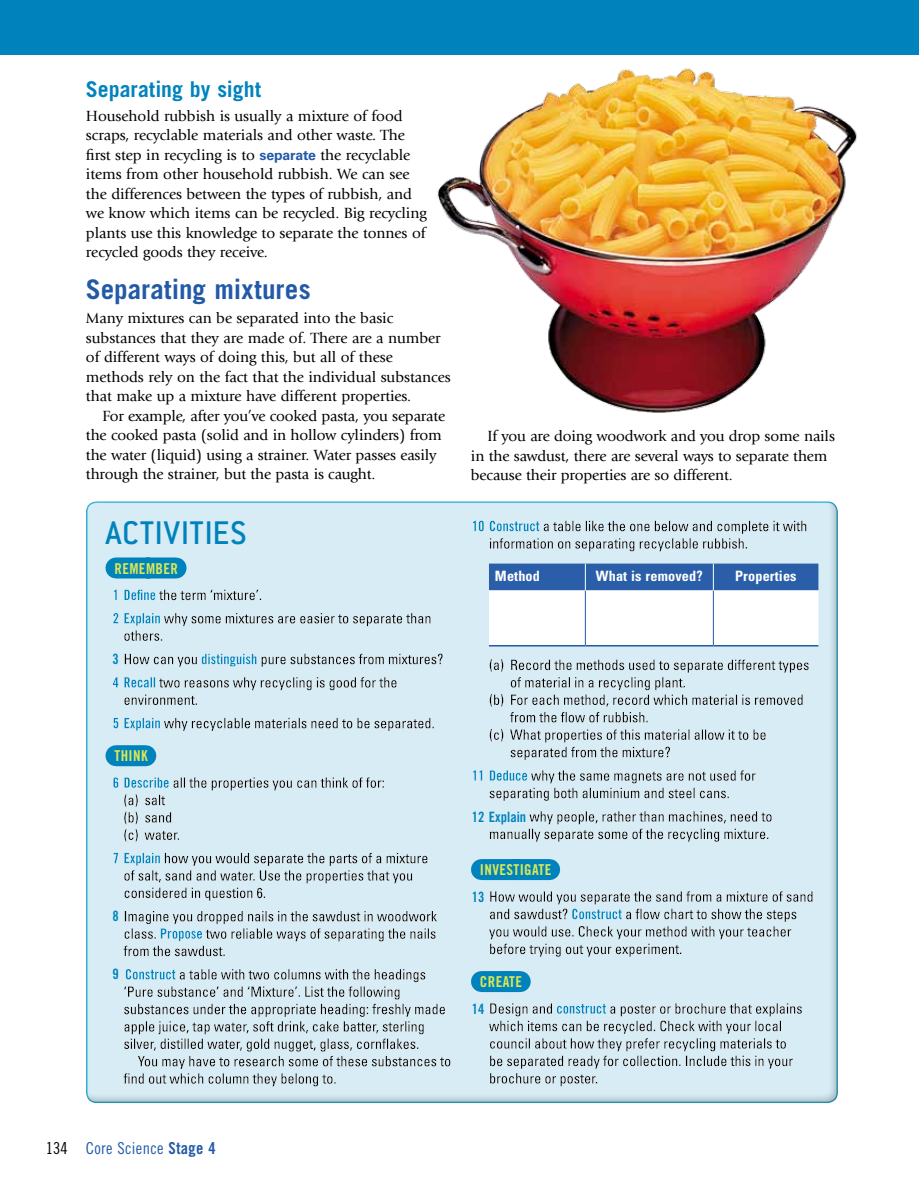
<style>
.page{position:relative;width:919px;height:1187px;background:#fff}
.page>*{position:absolute;margin:0;border:0;box-sizing:border-box;transform-origin:0 0}
.t1{font:500 36px "Conduit ITC Std";letter-spacing:.01em;color:#0083bd}
.t2{font:700 27px "Trade Gothic LT Std";letter-spacing:.005em;color:#235aa7}
.t3{font:700 21.75px "Trade Gothic LT Std";color:#0083bd}
.t4{font:16.5px "Trade Gothic LT Std Cn 18";letter-spacing:.02em;color:#235aa7}
.t5{font:15.3px/19.5px "Giovanni Std";letter-spacing:-.005em;color:#000}
.t6{font:15px "Trade Gothic LT Std Bd Cn 20";letter-spacing:.025em;color:#dae853}
.t7{font:700 condensed 14.25px "Univers LT Std";letter-spacing:.01em;color:#fff}
.t8{font:14.25px "Trade Gothic LT Std Bd Cn 20";color:#0083bd}
.s1{font-family:"Univers LT Std";font-weight:700;font-size:14.1px;color:#235aa7}
.s2{color:#000}
.s3{font-family:"Trade Gothic LT Std Bd Cn 20"}
</style>
<div class="page">
<div style="left:0;top:0;width:918px;height:54px;background:#0083bd"></div>
<div style="left:85px;top:499px;width:753px;height:604px;background:#000;opacity:.3"></div>
<img style="left:437px;top:68px;width:420px;height:345px">
<h3 class="t3" style="left:86px;top:76px;width:177px">Separating by sight</h3>
<p class="t5" style="left:86px;top:106px;width:342px">Household rubbish is usually a mixture of food scraps, recyclable materials and other waste. The first step in recycling is to <span class="s1">separate</span> the recyclable items from other household rubbish. We can see the differences between the types of rubbish, and we know which items can be recycled. Big recycling plants use this knowledge to separate the tonnes of recycled goods they receive.</p>
<h2 class="t2" style="left:86px;top:273px;width:226px">Separating mixtures</h2>
<p class="t5" style="left:86px;top:309px;width:366px">Many mixtures can be separated into the basic substances that they are made of. There are a number of different ways of doing this, but all of these methods rely on the fact that the individual substances that make up a mixture have different properties.</p>
<p class="t5" style="left:86px;top:406px;width:361px;text-indent:16px">For example, after you’ve cooked pasta, you separate the cooked pasta (solid and in hollow cylinders) from the water (liquid) using a strainer. Water passes easily through the strainer, but the pasta is caught.</p>
<h1 class="t1" style="left:105px;top:510px;width:143px">ACTIVITIES</h1>
<p class="t6" style="left:114px;top:559px;width:63px">REMEMBER</p>
<p class="t5" style="left:471px;top:426px;width:365px;text-indent:16px">If you are doing woodwork and you drop some nails in the sawdust, there are several ways to separate them because their properties are so different.</p>
<p class="t7" style="left:495px;top:567px;width:47px">Method</p>
<p class="t7" style="left:596px;top:567px;width:108px">What is removed?</p>
<p class="t7" style="left:735px;top:567px;width:63px">Properties</p>
<p class="t8" style="left:113px;top:650px;width:8px">3</p>
<p class="t6" style="left:114px;top:746px;width:35px">THINK</p>
<p class="t8" style="left:113px;top:907px;width:8px">8</p>
<p class="t8" style="left:113px;top:965px;width:8px">9</p>
<p class="t8" style="left:472px;top:807px;width:56px">12 EXPLAIN</p>
<p class="t6" style="left:480px;top:860px;width:73px">INVESTIGATE</p>
<p class="t8" style="left:472px;top:887px;width:14px">13</p>
<p class="t6" style="left:480px;top:972px;width:44px">CREATE</p>
<p class="t8" style="left:472px;top:999px;width:14px">14</p>
<p class="t4" style="left:46px;top:1138px;width:171px"><span class="s2">134</span> Core Science <span class="s3">STAGE 4</span></p>
</div>
